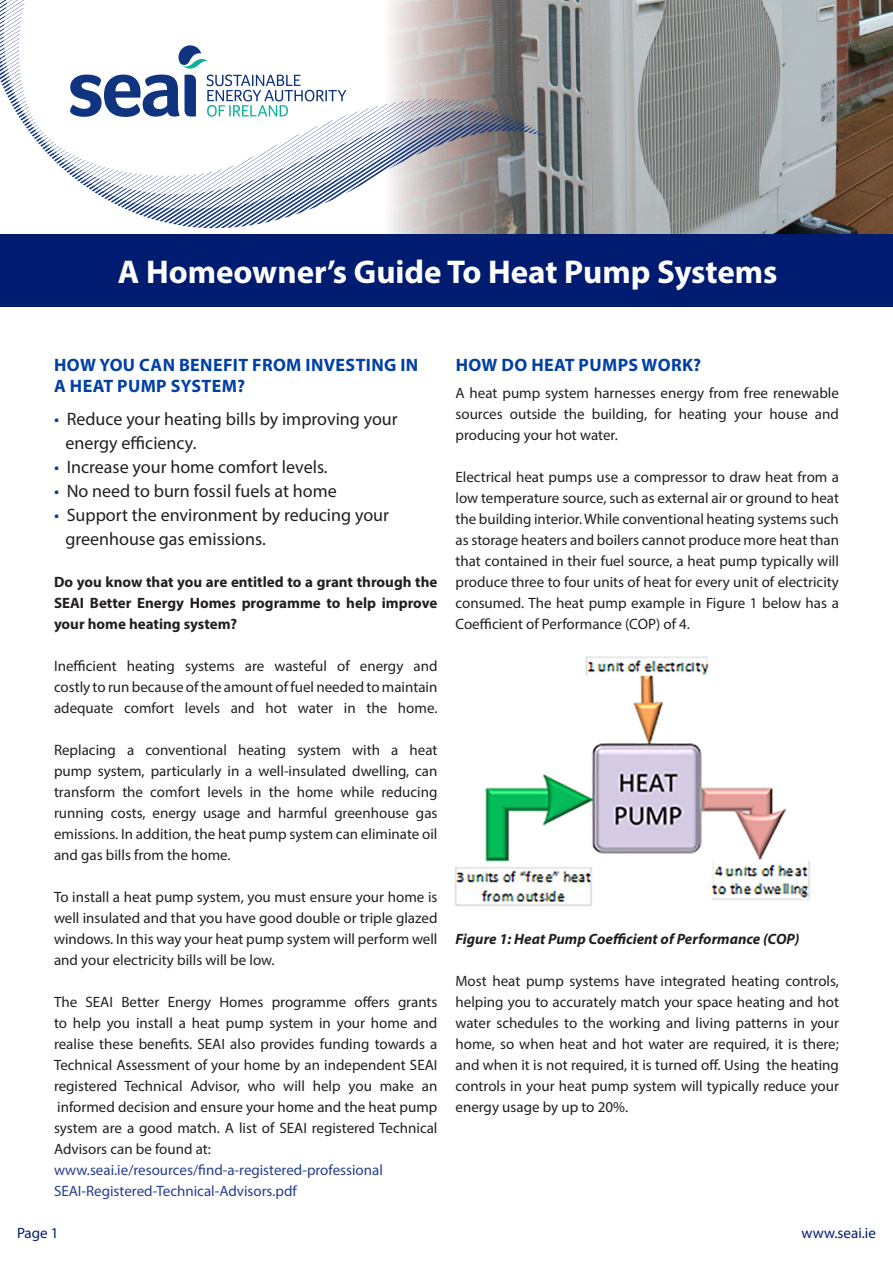
<style>
.page{position:relative;width:893px;height:1263px;background:#fff}
.page>*{position:absolute;margin:0;border:0;box-sizing:border-box;transform-origin:0 0}
.t1{font:700 33px "Myriad Pro";color:#fff}
.t2{font:18px "Myriad Pro";color:#231f20}
.t3{font:700 18px "Myriad Pro";letter-spacing:.02em;color:#0040a6}
.t4{font:15px/21px "Myriad Pro";color:#231f20;text-align:justify}
.t5{font:700 15px/21px "Myriad Pro";color:#231f20;text-align:justify}
.t6{font:15px/21px "Myriad Pro";color:#253f8e}
.t7{font:italic 700 15px "Myriad Pro";color:#231f20}
.t8{font:15px "Myriad Pro";color:#001c70}
.s1{color:#0040a6}
</style>
<div class="page">
<img style="left:389px;top:0;width:504px;height:234px">
<div style="left:1px;top:235px;width:892px;height:72px;background:#001c70"></div>
<svg style="left:0;top:0;width:547px;height:228px"></svg>
<img style="left:455px;top:656px;width:355px;height:250px">
<p class="t1" style="left:118px;top:250px;width:661px">A Homeowner’s Guide To Heat Pump Systems</p>
<p class="t3" style="left:54px;top:353px;width:366px">HOW YOU CAN BENEFIT FROM INVESTING IN</p>
<p class="t3" style="left:54px;top:374px;width:193px">A HEAT PUMP SYSTEM?</p>
<p class="t2" style="left:54px;top:408px;width:345px"><span class="s1">•</span> Reduce your heating bills by improving your</p>
<p class="t2" style="left:65px;top:432px;width:132px">energy efficiency.</p>
<p class="t2" style="left:54px;top:456px;width:275px"><span class="s1">•</span> Increase your home comfort levels.</p>
<p class="t2" style="left:54px;top:480px;width:284px"><span class="s1">•</span> No need to burn fossil fuels at home</p>
<p class="t2" style="left:54px;top:504px;width:337px"><span class="s1">•</span> Support the environment by reducing your</p>
<p class="t2" style="left:65px;top:528px;width:202px">greenhouse gas emissions.</p>
<p class="t5" style="left:54px;top:571px;width:385px">Do you know that you are entitled to a grant through the SEAI Better Energy Homes programme to help improve your home heating system?</p>
<p class="t4" style="left:54px;top:655px;width:385px">Inefficient heating systems are wasteful of energy and costly to run because of the amount of fuel needed to maintain adequate comfort levels and hot water in the home.</p>
<p class="t4" style="left:54px;top:739px;width:385px">Replacing a conventional heating system with a heat pump system, particularly in a well-insulated dwelling, can transform the comfort levels in the home while reducing running costs, energy usage and harmful greenhouse gas emissions. In addition, the heat pump system can eliminate oil and gas bills from the home.</p>
<p class="t4" style="left:54px;top:886px;width:385px">To install a heat pump system, you must ensure your home is well insulated and that you have good double or triple glazed windows. In this way your heat pump system will perform well and your electricity bills will be low.</p>
<p class="t4" style="left:54px;top:991px;width:385px">The SEAI Better Energy Homes programme offers grants to help you install a heat pump system in your home and realise these benefits. SEAI also provides funding towards a Technical Assessment of your home by an independent SEAI registered Technical Advisor, who will help you make an informed decision and ensure your home and the heat pump system are a good match. A list of SEAI registered Technical Advisors can be found at:</p>
<p class="t6" style="left:54px;top:1159px;width:330px">www.seai.ie/resources/find-a-registered-professional<br>SEAI-Registered-Technical-Advisors.pdf</p>
<p class="t3" style="left:456px;top:353px;width:247px">HOW DO HEAT PUMPS WORK?</p>
<p class="t4" style="left:455px;top:382px;width:385px">A heat pump system harnesses energy from free renewable sources outside the building, for heating your house and producing your hot water.</p>
<p class="t4" style="left:455px;top:466px;width:385px">Electrical heat pumps use a compressor to draw heat from a low temperature source, such as external air or ground to heat the building interior. While conventional heating systems such as storage heaters and boilers cannot produce more heat than that contained in their fuel source, a heat pump typically will produce three to four units of heat for every unit of electricity consumed. The heat pump example in Figure 1 below has a Coefficient of Performance (COP) of 4.</p>
<p class="t7" style="left:455px;top:929px;width:345px">Figure 1: Heat Pump Coefficient of Performance (COP)</p>
<p class="t4" style="left:455px;top:970px;width:385px">Most heat pump systems have integrated heating controls, helping you to accurately match your space heating and hot water schedules to the working and living patterns in your home, so when heat and hot water are required, it is there; and when it is not required, it is turned off. Using the heating controls in your heat pump system will typically reduce your energy usage by up to 20%.</p>
<p class="t8" style="left:17px;top:1224px;width:43px">Page 1</p>
<p class="t8" style="left:802px;top:1224px;width:76px">www.seai.ie</p>
</div>
